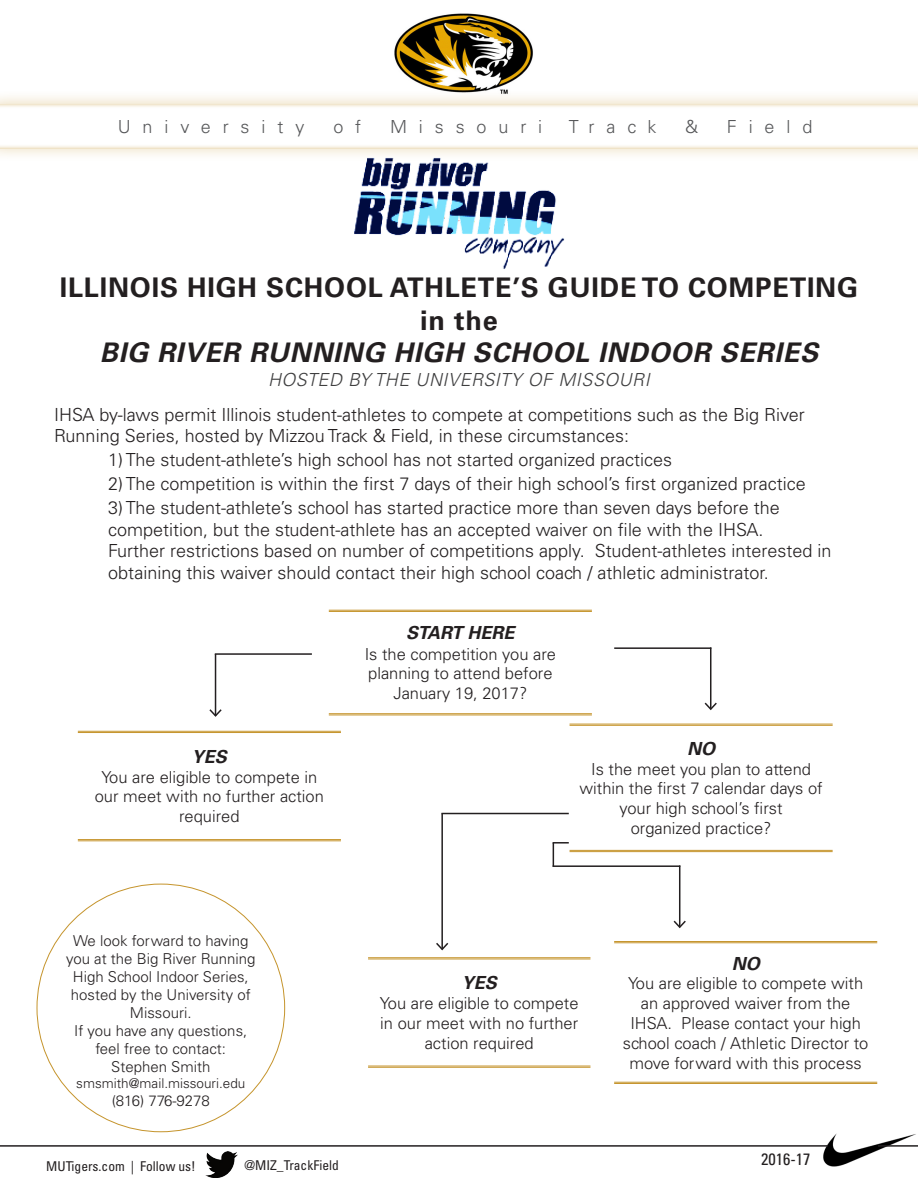
<style>
.page{position:relative;width:918px;height:1188px;background:#fff}
.page>*{position:absolute;margin:0;border:0;box-sizing:border-box;transform-origin:0 0}
.t1{font:700 27px "Univers LT Std";letter-spacing:.03em;color:#231f20}
.t2{font:italic 700 27px "Univers LT Std";letter-spacing:.03em;color:#231f20}
.t3{font:300 18px/21.6px "Univers LT Std";color:#231f20}
.t4{font:300 18px "Univers LT Std";letter-spacing:.66em;color:#57585a}
.t5{font:italic 300 18px "Univers LT Std";letter-spacing:.03em;color:#3e3e3f}
.t6{font:italic 700 18px "Univers LT Std";color:#231f20}
.t7{font:300 16.5px/19.8px "Univers LT Std";color:#231f20;text-align:center}
.t8{font:condensed 16.5px "Univers LT Std";color:#231f20}
.t9{font:300 15px "Univers LT Std";color:#231f20}
.t10{font:condensed 13.5px "Univers LT Std";color:#231f20}
.t11{font:300 13.5px "Univers LT Std";color:#231f20}
</style>
<div class="page">
<img style="left:394px;top:13px;width:139px;height:77px">
<div style="left:0;top:90px;width:918px;height:72px;background:#c5942c;opacity:.75"></div>
<div style="left:0;top:104px;width:918px;height:46px;background:#c5942c;opacity:.75"></div>
<img style="left:823px;top:1133px;width:93px;height:33px">
<hr style="left:0;top:1145px;width:828px;height:2px;background:#231f20">
<hr style="left:878px;top:1145px;width:40px;height:2px;background:#231f20">
<img style="left:206px;top:1152px;width:31px;height:26px">
<img style="left:353px;top:157px;width:212px;height:112px">
<hr style="left:329px;top:610px;width:263px;height:1px;background:#c5942c">
<hr style="left:329px;top:611px;width:263px;height:1px;background:#c5942c">
<hr style="left:329px;top:713px;width:263px;height:1px;background:#c5942c">
<hr style="left:329px;top:715px;width:263px;height:1px;background:#c5942c">
<hr style="left:570px;top:724px;width:263px;height:1px;background:#c5942c">
<hr style="left:570px;top:725px;width:263px;height:1px;background:#c5942c">
<hr style="left:570px;top:850px;width:263px;height:1px;background:#c5942c">
<hr style="left:570px;top:851px;width:263px;height:1px;background:#c5942c">
<hr style="left:78px;top:731px;width:263px;height:1px;background:#c5942c">
<hr style="left:78px;top:732px;width:263px;height:1px;background:#c5942c">
<hr style="left:78px;top:839px;width:263px;height:1px;background:#c5942c">
<hr style="left:78px;top:841px;width:263px;height:1px;background:#c5942c">
<hr style="left:614px;top:941px;width:263px;height:1px;background:#c5942c">
<hr style="left:614px;top:943px;width:263px;height:1px;background:#c5942c">
<hr style="left:614px;top:1082px;width:263px;height:1px;background:#c5942c">
<hr style="left:614px;top:1083px;width:263px;height:1px;background:#c5942c">
<hr style="left:368px;top:957px;width:222px;height:1px;background:#c5942c">
<hr style="left:368px;top:959px;width:222px;height:1px;background:#c5942c">
<hr style="left:368px;top:1066px;width:222px;height:1px;background:#c5942c">
<hr style="left:368px;top:1067px;width:222px;height:1px;background:#c5942c">
<hr style="left:215px;top:653px;width:97px;height:2px;background:#231f20">
<hr style="left:215px;top:654px;width:1px;height:62px;background:#231f20">
<svg style="left:209px;top:708px;width:13px;height:9px"></svg>
<hr style="left:614px;top:647px;width:97px;height:2px;background:#231f20">
<hr style="left:710px;top:647px;width:1px;height:62px;background:#231f20">
<svg style="left:704px;top:701px;width:13px;height:10px"></svg>
<hr style="left:441px;top:813px;width:128px;height:1px;background:#231f20">
<hr style="left:441px;top:814px;width:2px;height:135px;background:#231f20">
<svg style="left:436px;top:941px;width:13px;height:10px"></svg>
<hr style="left:553px;top:865px;width:127px;height:2px;background:#231f20">
<hr style="left:679px;top:865px;width:1px;height:62px;background:#231f20">
<svg style="left:673px;top:919px;width:13px;height:10px"></svg>
<svg style="left:553px;top:842px;width:16px;height:24px"></svg>
<p class="t4" style="left:118px;top:116px;width:188px">University</p>
<p class="t4" style="left:333px;top:116px;width:29px">o f</p>
<p class="t4" style="left:390px;top:116px;width:154px">Missouri</p>
<p class="t4" style="left:569px;top:116px;width:89px">Track</p>
<p class="t4" style="left:685px;top:116px;width:14px">&amp;</p>
<p class="t4" style="left:727px;top:116px;width:87px">Field</p>
<p class="t1" style="left:60px;top:272px;width:800px">ILLINOIS HIGH SCHOOL ATHLETE’S GUIDE TO COMPETING</p>
<p class="t1" style="left:420px;top:304px;width:79px">in the</p>
<p class="t2" style="left:100px;top:337px;width:720px">BIG RIVER RUNNING HIGH SCHOOL INDOOR SERIES</p>
<p class="t5" style="left:268px;top:369px;width:383px">HOSTED BY THE UNIVERSITY OF MISSOURI</p>
<p class="t3" style="left:54px;top:403px;width:752px">IHSA by-laws permit Illinois student-athletes to compete at competitions such as the Big River</p>
<p class="t3" style="left:54px;top:425px;width:577px">Running Series, hosted by Mizzou Track &amp; Field, in these circumstances:</p>
<p class="t3" style="left:108px;top:449px;width:566px">1) The student-athlete’s high school has not started organized practices</p>
<p class="t3" style="left:108px;top:473px;width:699px">2) The competition is within the first 7 days of their high school’s first organized practice</p>
<p class="t3" style="left:108px;top:497px;width:673px">3) The student-athlete’s school has started practice more than seven days before the competition, but the student-athlete has an accepted waiver on file with the IHSA.</p>
<p class="t3" style="left:108px;top:540px;width:725px">Further restrictions based on number of competitions apply. Student-athletes interested in obtaining this waiver should contact their high school coach / athletic administrator.</p>
<p class="t6" style="left:192px;top:746px;width:37px">YES</p>
<p class="t7" style="left:95px;top:767px;width:231px">You are eligible to compete in our meet with no further action required</p>
<p class="t6" style="left:406px;top:623px;width:110px">START HERE</p>
<p class="t7" style="left:365px;top:644px;width:193px">Is the competition you are planning to attend before<br>January 19, 2017?</p>
<p class="t6" style="left:687px;top:738px;width:30px">NO</p>
<p class="t7" style="left:579px;top:759px;width:245px">Is the meet you plan to attend within the first 7 calendar days of your high school’s first</p>
<p class="t7" style="left:631px;top:818px;width:142px">organized practice?</p>
<p class="t9" style="left:73px;top:931px;width:177px">We look forward to having</p>
<p class="t9" style="left:66px;top:949px;width:191px">you at the Big River Running</p>
<p class="t9" style="left:73px;top:967px;width:177px">High School Indoor Series,</p>
<p class="t9" style="left:71px;top:985px;width:181px">hosted by the University of</p>
<p class="t9" style="left:130px;top:1003px;width:63px">Missouri.</p>
<p class="t9" style="left:74px;top:1021px;width:175px">If you have any questions,</p>
<p class="t9" style="left:96px;top:1039px;width:132px">feel free to contact:</p>
<p class="t9" style="left:111px;top:1057px;width:101px">Stephen Smith</p>
<p class="t11" style="left:76px;top:1075px;width:171px">smsmith@mail.missouri.edu</p>
<p class="t9" style="left:112px;top:1091px;width:100px">(816) 776-9278</p>
<p class="t10" style="left:46px;top:1158px;width:151px">MUTigers.com | Follow us!</p>
<p class="t10" style="left:245px;top:1156px;width:96px">@MIZ_TrackField</p>
<p class="t6" style="left:462px;top:972px;width:37px">YES</p>
<p class="t7" style="left:380px;top:993px;width:200px">You are eligible to compete in our meet with no further action required</p>
<p class="t6" style="left:732px;top:953px;width:30px">NO</p>
<p class="t7" style="left:623px;top:974px;width:247px">You are eligible to compete with an approved waiver from the<br>IHSA. Please contact your high school coach / Athletic Director to move forward with this process</p>
<p class="t8" style="left:761px;top:1149px;width:51px">2016-17</p>
</div>
